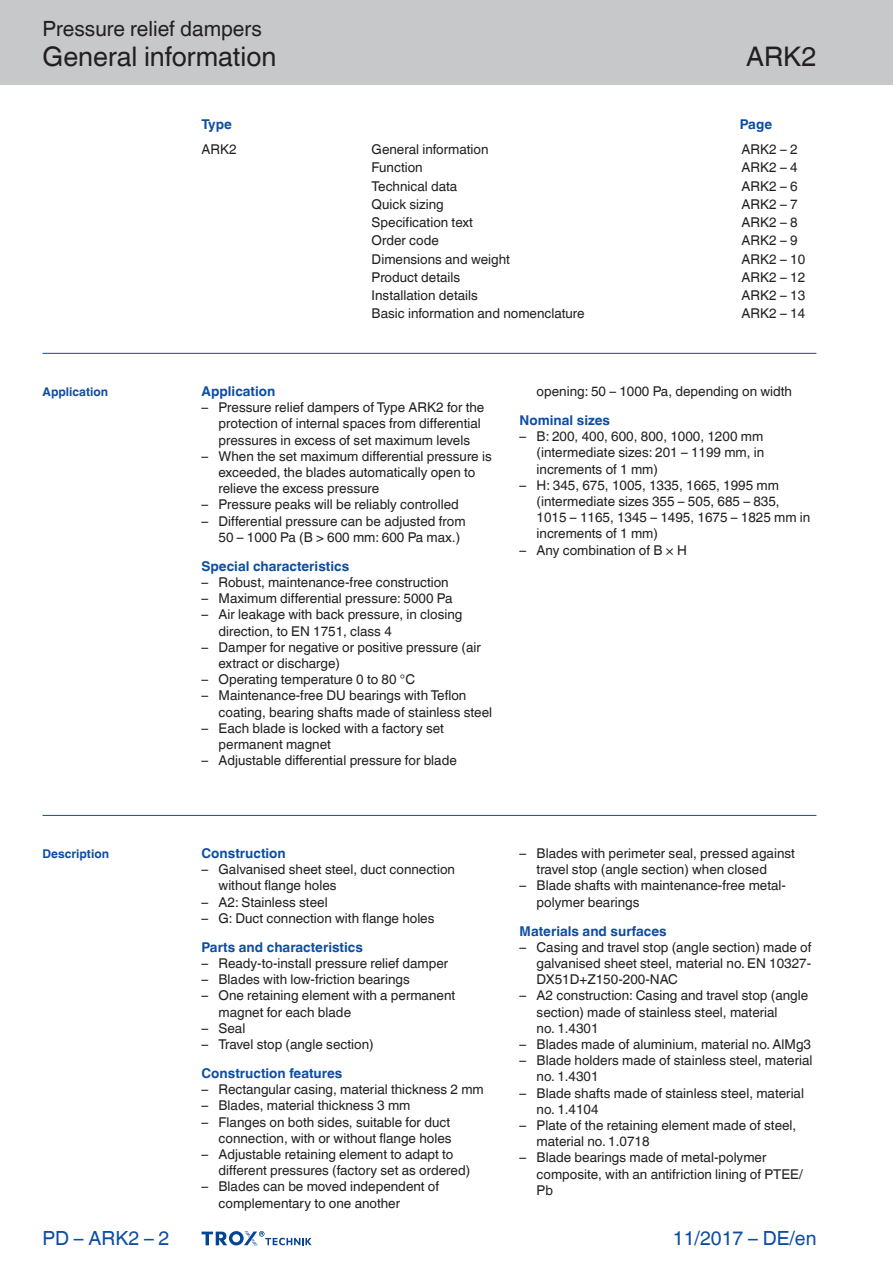
<style>
.page{position:relative;width:893px;height:1263px;background:#fff}
.page>*{position:absolute;margin:0;border:0;box-sizing:border-box;transform-origin:0 0}
.t1{font:27px "TROX Helvetica";color:#231f20}
.t2{font:21px "TROX Helvetica";color:#231f20}
.t3{font:19.5px "TROX Helvetica";color:#0d4da1}
.t4{font:13.5px/16.2px "TROX Helvetica";color:#231f20}
.t5{font:700 13.5px "TROX Helvetica";color:#0d4da1}
.t6{font:700 12px "TROX Helvetica";color:#0d4da1}
</style>
<div class="page">
<div style="left:0;top:0;width:893px;height:85px;background:#c7c8ca"></div>
<hr style="left:43px;top:353px;width:773px;height:1px;background:#0d4da1">
<hr style="left:43px;top:815px;width:773px;height:1px;background:#0d4da1">
<svg style="left:202px;top:1231px;width:110px;height:15px"></svg>
<h2 class="t2" style="left:43px;top:17px;width:221px">Pressure relief dampers</h2>
<h1 class="t1" style="left:43px;top:41px;width:235px">General information</h1>
<h1 class="t1" style="left:746px;top:41px;width:72px">ARK2</h1>
<p class="t5" style="left:202px;top:116px;width:32px">Type</p>
<p class="t4" style="left:202px;top:142px;width:37px">ARK2</p>
<p class="t4" style="left:372px;top:142px;width:118px">General information</p>
<p class="t4" style="left:742px;top:142px;width:58px">ARK2 – 2</p>
<p class="t4" style="left:372px;top:160px;width:53px">Function</p>
<p class="t4" style="left:742px;top:160px;width:58px">ARK2 – 4</p>
<p class="t4" style="left:372px;top:178px;width:87px">Technical data</p>
<p class="t4" style="left:742px;top:178px;width:58px">ARK2 – 6</p>
<p class="t4" style="left:372px;top:196px;width:74px">Quick sizing</p>
<p class="t4" style="left:742px;top:196px;width:58px">ARK2 – 7</p>
<p class="t4" style="left:372px;top:214px;width:103px">Specification text</p>
<p class="t4" style="left:742px;top:214px;width:58px">ARK2 – 8</p>
<p class="t4" style="left:372px;top:233px;width:69px">Order code</p>
<p class="t4" style="left:742px;top:233px;width:58px">ARK2 – 9</p>
<p class="t4" style="left:372px;top:251px;width:140px">Dimensions and weight</p>
<p class="t4" style="left:742px;top:251px;width:65px">ARK2 – 10</p>
<p class="t4" style="left:372px;top:269px;width:90px">Product details</p>
<p class="t4" style="left:742px;top:269px;width:65px">ARK2 – 12</p>
<p class="t4" style="left:372px;top:287px;width:108px">Installation details</p>
<p class="t4" style="left:742px;top:287px;width:65px">ARK2 – 13</p>
<p class="t4" style="left:372px;top:305px;width:215px">Basic information and nomenclature</p>
<p class="t4" style="left:742px;top:305px;width:65px">ARK2 – 14</p>
<p class="t5" style="left:740px;top:116px;width:34px">Page</p>
<p class="t6" style="left:43px;top:385px;width:67px">Application</p>
<p class="t5" style="left:202px;top:383px;width:75px">Application</p>
<p class="t4" style="left:219px;top:399px;width:267px;text-indent:-17px">– Pressure relief dampers of Type ARK2 for the protection of internal spaces from differential pressures in excess of set maximum levels</p>
<p class="t4" style="left:219px;top:448px;width:275px;text-indent:-17px">– When the set maximum differential pressure is exceeded, the blades automatically open to relieve the excess pressure</p>
<p class="t4" style="left:202px;top:497px;width:259px">– Pressure peaks will be reliably controlled</p>
<p class="t4" style="left:219px;top:513px;width:248px;text-indent:-17px">– Differential pressure can be adjusted from<br>50 – 1000 Pa (B &gt; 600 mm: 600 Pa max.)</p>
<p class="t5" style="left:202px;top:558px;width:149px">Special characteristics</p>
<p class="t4" style="left:202px;top:574px;width:249px">– Robust, maintenance-free construction</p>
<p class="t4" style="left:202px;top:590px;width:253px">– Maximum differential pressure: 5000 Pa</p>
<p class="t4" style="left:219px;top:607px;width:245px;text-indent:-17px">– Air leakage with back pressure, in closing direction, to EN 1751, class 4</p>
<p class="t4" style="left:219px;top:639px;width:264px;text-indent:-17px">– Damper for negative or positive pressure (air extract or discharge)</p>
<p class="t4" style="left:202px;top:671px;width:215px">– Operating temperature 0 to 80 °C</p>
<p class="t4" style="left:219px;top:688px;width:275px;text-indent:-17px">– Maintenance-free DU bearings with Teflon coating, bearing shafts made of stainless steel</p>
<p class="t4" style="left:219px;top:720px;width:227px;text-indent:-17px">– Each blade is locked with a factory set permanent magnet</p>
<p class="t4" style="left:202px;top:752px;width:257px">– Adjustable differential pressure for blade</p>
<p class="t4" style="left:537px;top:383px;width:257px">opening: 50 – 1000 Pa, depending on width</p>
<p class="t5" style="left:520px;top:412px;width:92px">Nominal sizes</p>
<p class="t4" style="left:537px;top:428px;width:229px;text-align:justify;text-indent:-17px">– B: 200, 400, 600, 800, 1000, 1200 mm (intermediate sizes: 201 – 1199 mm, in increments of 1 mm)</p>
<p class="t4" style="left:537px;top:477px;width:275px;text-indent:-17px">– H: 345, 675, 1005, 1335, 1665, 1995 mm (intermediate sizes 355 – 505, 685 – 835, 1015 – 1165, 1345 – 1495, 1675 – 1825 mm in increments of 1 mm)</p>
<p class="t4" style="left:520px;top:542px;width:169px">– Any combination of B × H</p>
<p class="t6" style="left:43px;top:847px;width:68px">Description</p>
<p class="t5" style="left:202px;top:845px;width:86px">Construction</p>
<p class="t4" style="left:219px;top:861px;width:238px;text-indent:-17px">– Galvanised sheet steel, duct connection without flange holes</p>
<p class="t4" style="left:202px;top:894px;width:128px">– A2: Stainless steel</p>
<p class="t4" style="left:202px;top:910px;width:234px">– G: Duct connection with flange holes</p>
<p class="t5" style="left:202px;top:939px;width:163px">Parts and characteristics</p>
<p class="t4" style="left:202px;top:955px;width:248px">– Ready-to-install pressure relief damper</p>
<p class="t4" style="left:202px;top:971px;width:210px">– Blades with low-friction bearings</p>
<p class="t4" style="left:219px;top:988px;width:238px;text-indent:-17px">– One retaining element with a permanent magnet for each blade</p>
<p class="t4" style="left:202px;top:1020px;width:45px">– Seal</p>
<p class="t4" style="left:202px;top:1036px;width:174px">– Travel stop (angle section)</p>
<p class="t5" style="left:202px;top:1065px;width:142px">Construction features</p>
<p class="t4" style="left:202px;top:1081px;width:284px">– Rectangular casing, material thickness 2 mm</p>
<p class="t4" style="left:202px;top:1098px;width:210px">– Blades, material thickness 3 mm</p>
<p class="t4" style="left:202px;top:1114px;width:252px;text-align:right">– Flanges on both sides, suitable for duct connection, with or without flange holes</p>
<p class="t4" style="left:219px;top:1146px;width:253px;text-indent:-17px">– Adjustable retaining element to adapt to different pressures (factory set as ordered)</p>
<p class="t4" style="left:219px;top:1179px;width:222px;text-indent:-17px">– Blades can be moved independent of complementary to one another</p>
<p class="t4" style="left:537px;top:845px;width:260px;text-indent:-17px">– Blades with perimeter seal, pressed against travel stop (angle section) when closed</p>
<p class="t4" style="left:537px;top:878px;width:251px;text-indent:-17px">– Blade shafts with maintenance-free metal&shy;polymer bearings</p>
<p class="t5" style="left:520px;top:923px;width:148px">Materials and surfaces</p>
<p class="t4" style="left:537px;top:939px;width:276px;text-align:justify;text-indent:-17px">– Casing and travel stop (angle section) made of galvanised sheet steel, material no. EN 10327- DX51D+Z150-200-NAC</p>
<p class="t4" style="left:537px;top:988px;width:273px;text-indent:-17px">– A2 construction: Casing and travel stop (angle section) made of stainless steel, material<br>no. 1.4301</p>
<p class="t4" style="left:520px;top:1036px;width:293px">– Blades made of aluminium, material no. AlMg3</p>
<p class="t4" style="left:537px;top:1052px;width:277px;text-indent:-17px">– Blade holders made of stainless steel, material no. 1.4301</p>
<p class="t4" style="left:537px;top:1085px;width:269px;text-indent:-17px">– Blade shafts made of stainless steel, material no. 1.4104</p>
<p class="t4" style="left:537px;top:1117px;width:261px;text-indent:-17px">– Plate of the retaining element made of steel, material no. 1.0718</p>
<p class="t4" style="left:537px;top:1150px;width:268px;text-indent:-17px">– Blade bearings made of metal-polymer composite, with an antifriction lining of PTEE/<br>Pb</p>
<h3 class="t3" style="left:43px;top:1227px;width:128px">PD – ARK2 – 2</h3>
<h3 class="t3" style="left:673px;top:1227px;width:145px">11/2017 – DE/en</h3>
</div>
